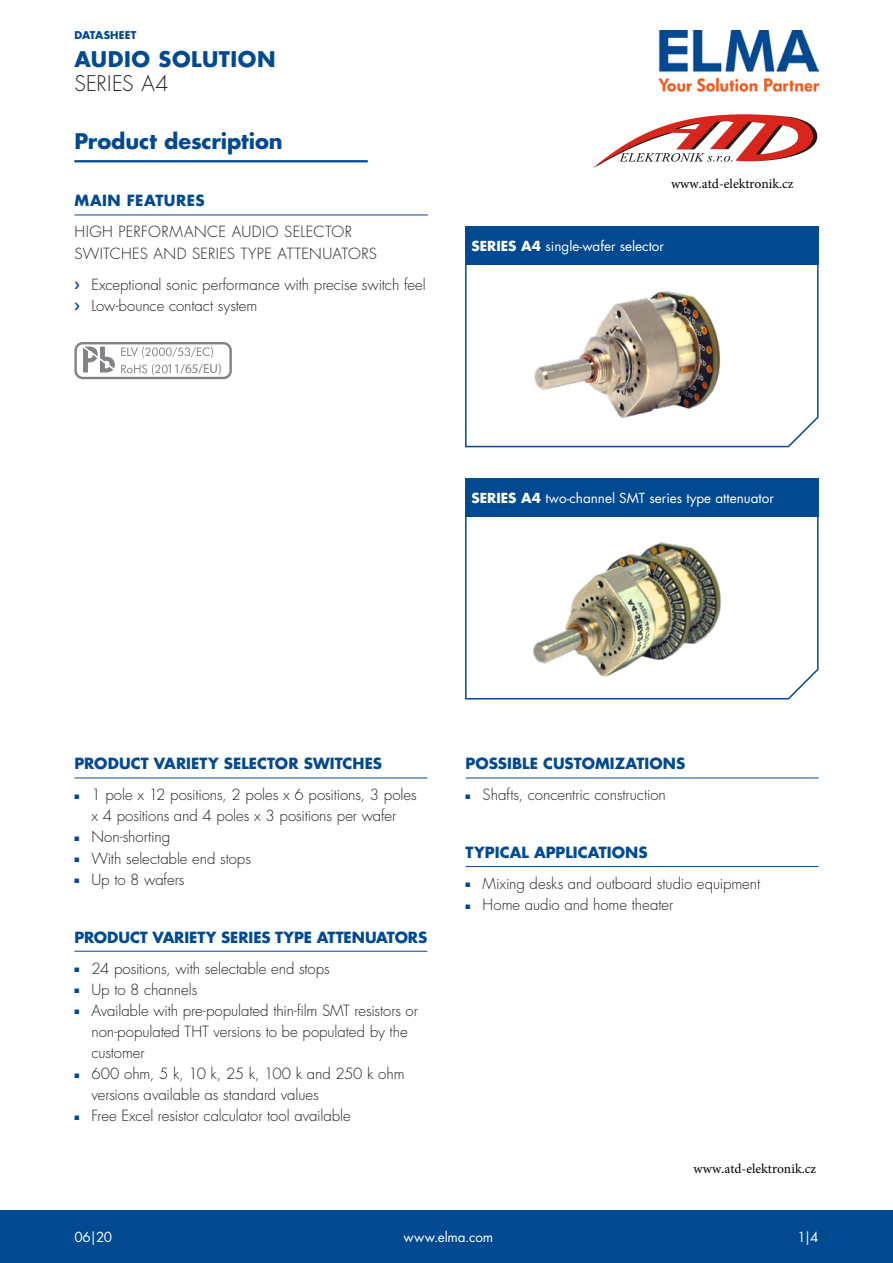
<style>
.page{position:relative;width:893px;height:1263px;background:#fff}
.page>*{position:absolute;margin:0;border:0;box-sizing:border-box;transform-origin:0 0}
.t1{font:700 21px "Futura Std";color:#014990}
.t2{font:700 21px "Futura Std";letter-spacing:.03em;color:#014990}
.t3{font:300 21px "Futura Std";letter-spacing:.015em;color:#231f20}
.t4{font:300 15px/21px "Futura Std";color:#231f20}
.t5{font:700 15px "Futura Std";color:#014990}
.t6{font:300 15px/21.3px "Futura Std";letter-spacing:.025em;color:#231f20}
.t7{font:700 15px "Futura Std";letter-spacing:.035em;color:#014990}
.t8{font:13.5px "Futura Std";color:#fff}
.t9{font:13.5px "Minion Pro";color:#000}
.t10{font:13.2px "Myriad Pro";color:#808285}
.t11{font:700 10.5px "Futura Std";letter-spacing:.015em;color:#014990}
.s1{font-weight:700}
.s2{color:#014990}
</style>
<div class="page">
<img style="left:659px;top:30px;width:160px;height:62px">
<div style="left:0;top:1210px;width:893px;height:53px;background:#014990"></div>
<svg style="left:465px;top:264px;width:354px;height:184px"></svg>
<svg style="left:465px;top:516px;width:354px;height:184px"></svg>
<img style="left:529px;top:283px;width:198px;height:142px">
<img style="left:528px;top:538px;width:198px;height:142px">
<div style="left:465px;top:226px;width:354px;height:38px;background:#014990"></div>
<div style="left:465px;top:478px;width:354px;height:38px;background:#014990"></div>
<hr style="left:74px;top:160px;width:294px;height:2px;background:#014990">
<hr style="left:74px;top:215px;width:354px;height:1px;background:#014990">
<hr style="left:74px;top:778px;width:353px;height:1px;background:#014990">
<hr style="left:74px;top:951px;width:353px;height:1px;background:#014990">
<hr style="left:466px;top:778px;width:353px;height:1px;background:#014990">
<hr style="left:466px;top:866px;width:353px;height:1px;background:#014990">
<div style="left:74px;top:342px;width:158px;height:37px;border:2px solid #808285;border-radius:7px"></div>
<svg style="left:83px;top:347px;width:32px;height:25px"></svg>
<svg style="left:121px;top:347px;width:92px;height:11px"></svg>
<svg style="left:121px;top:364px;width:47px;height:11px"></svg>
<img style="left:592px;top:114px;width:225px;height:54px">
<p class="t11" style="left:74px;top:28px;width:64px">DATASHEET</p>
<h1 class="t2" style="left:74px;top:45px;width:203px">AUDIO SOLUTION</h1>
<h1 class="t3" style="left:74px;top:70px;width:96px">SERIES A4</h1>
<h1 class="t1" style="left:74px;top:127px;width:210px">Product description</h1>
<p class="t7" style="left:74px;top:191px;width:132px">MAIN FEATURES</p>
<p class="t6" style="left:74px;top:222px;width:304px">HIGH PERFORMANCE AUDIO SELECTOR<br>SWITCHES AND SERIES TYPE ATTENUATORS</p>
<p class="t4" style="left:91px;top:274px;width:336px">Exceptional sonic performance with precise switch feel<br>Low-bounce contact system</p>
<p class="t10" style="left:167px;top:361px;width:56px">11/65/EU)</p>
<p class="t9" style="left:671px;top:175px;width:124px">www.atd-elektronik.cz</p>
<p class="t8" style="left:471px;top:237px;width:194px"><span class="s1">SERIES A4</span> single-wafer selector</p>
<p class="t8" style="left:471px;top:489px;width:304px"><span class="s1">SERIES A4</span> two-channel SMT series type attenuator</p>
<p class="t5" style="left:74px;top:754px;width:309px">PRODUCT VARIETY SELECTOR SWITCHES</p>
<p class="t4" style="left:74px;top:785px;width:344px;text-align:center"><span class="s2">■</span> 1 pole x 12 positions, 2 poles x 6 positions, 3 poles x 4 positions and 4 poles x 3 positions per wafer</p>
<p class="t4" style="left:74px;top:827px;width:97px"><span class="s2">■</span> Non-shorting</p>
<p class="t4" style="left:74px;top:848px;width:178px"><span class="s2">■</span> With selectable end stops</p>
<p class="t4" style="left:74px;top:869px;width:111px"><span class="s2">■</span> Up to 8 wafers</p>
<p class="t5" style="left:74px;top:927px;width:354px">PRODUCT VARIETY SERIES TYPE ATTENUATORS</p>
<p class="t4" style="left:74px;top:958px;width:257px"><span class="s2">■</span> 24 positions, with selectable end stops</p>
<p class="t4" style="left:74px;top:979px;width:125px"><span class="s2">■</span> Up to 8 channels</p>
<p class="t4" style="left:91px;top:1000px;width:328px;text-indent:-17px"><span class="s2">■</span> Available with pre-populated thin-film SMT resistors or non-populated THT versions to be populated by the customer</p>
<p class="t4" style="left:91px;top:1064px;width:315px;text-indent:-17px"><span class="s2">■</span> 600 ohm, 5 k, 10 k, 25 k, 100 k and 250 k ohm versions available as standard values</p>
<p class="t4" style="left:74px;top:1106px;width:278px"><span class="s2">■</span> Free Excel resistor calculator tool available</p>
<p class="t5" style="left:466px;top:754px;width:221px">POSSIBLE CUSTOMIZATIONS</p>
<p class="t4" style="left:466px;top:785px;width:202px"><span class="s2">■</span> Shafts, concentric construction</p>
<p class="t5" style="left:466px;top:842px;width:184px">TYPICAL APPLICATIONS</p>
<p class="t4" style="left:466px;top:873px;width:296px"><span class="s2">■</span> Mixing desks and outboard studio equipment</p>
<p class="t4" style="left:466px;top:894px;width:209px"><span class="s2">■</span> Home audio and home theater</p>
<p class="t9" style="left:694px;top:1159px;width:124px">www.atd-elektronik.cz</p>
<p class="t8" style="left:74px;top:1228px;width:39px">06|20</p>
<p class="t8" style="left:404px;top:1228px;width:91px">www.elma.com</p>
<p class="t8" style="left:798px;top:1228px;width:22px">1|4</p>
</div>
